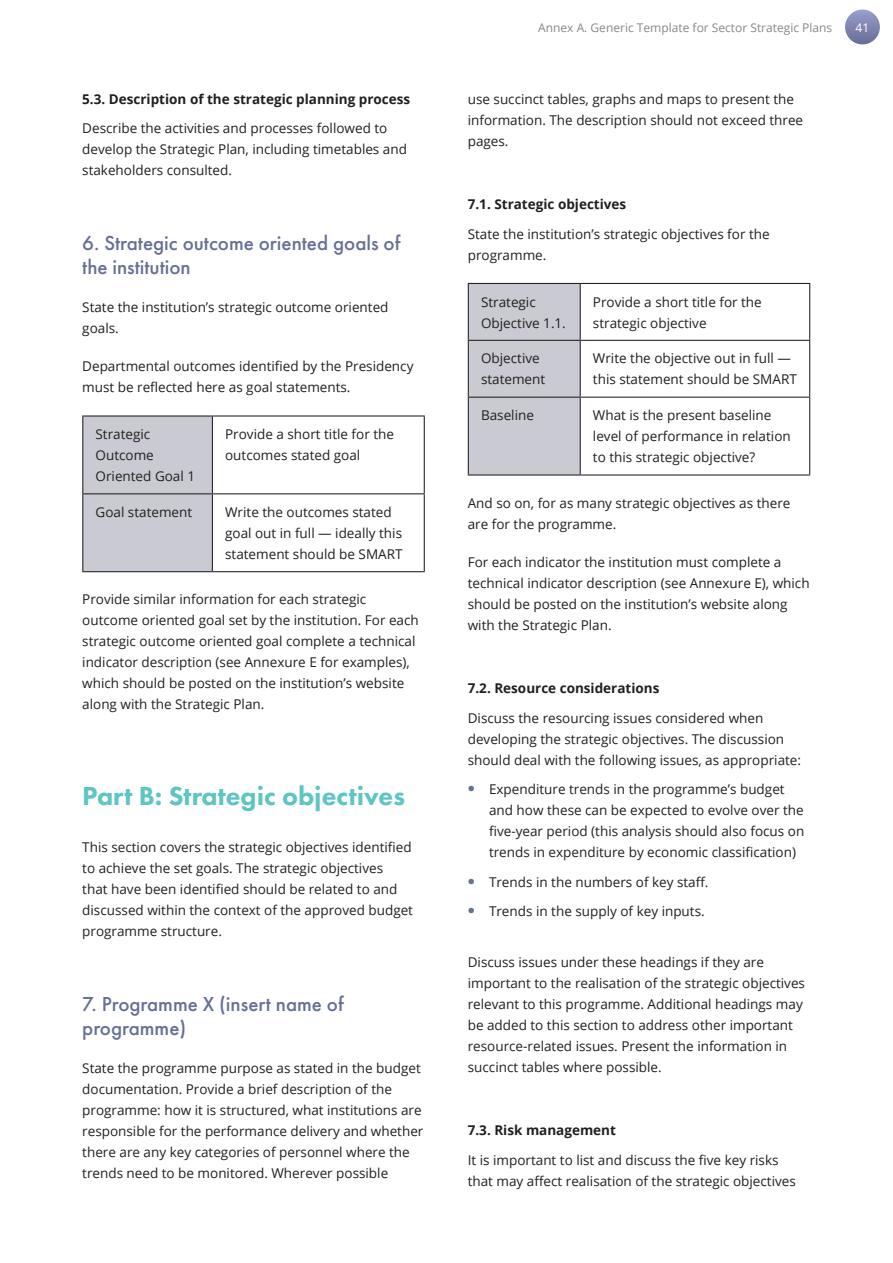
<style>
.page{position:relative;width:893px;height:1263px;background:#fff}
.page>*{position:absolute;margin:0;border:0;box-sizing:border-box;transform-origin:0 0}
.hedaer_2{font:800 27px "Futura PT";color:#5fc5c3}
.header_3{font:500 21px/24px "Futura PT";color:#666f96}
.Body_text{font:13.5px/21px "Open Sans";color:#231f20}
.header_4{font:700 13.5px "Open Sans";color:#231f20}
.t1{font:12px "Open Sans";color:#87888a}
.t2{font:12px "Open Sans";color:#fff}
.s1{font-family:"Myriad Pro";font-weight:700;font-size:21px;color:#666f96}
</style>
<div class="page">
<div style="left:845px;top:10px;width:35px;height:34px;background:linear-gradient(to bottom,#999ecd,#697098);border-radius:50%"></div>
<div style="left:83px;top:416px;width:129px;height:155px;background:#c9cad2"></div>
<hr style="left:82px;top:415px;width:130px;height:1px;background:#231f20">
<hr style="left:82px;top:416px;width:1px;height:77px;background:#231f20">
<hr style="left:212px;top:415px;width:213px;height:1px;background:#231f20">
<hr style="left:212px;top:416px;width:1px;height:77px;background:#231f20">
<hr style="left:424px;top:416px;width:1px;height:77px;background:#231f20">
<hr style="left:82px;top:493px;width:130px;height:1px;background:#231f20">
<hr style="left:82px;top:494px;width:1px;height:77px;background:#231f20">
<hr style="left:212px;top:493px;width:213px;height:1px;background:#231f20">
<hr style="left:212px;top:494px;width:1px;height:77px;background:#231f20">
<hr style="left:424px;top:494px;width:1px;height:77px;background:#231f20">
<hr style="left:82px;top:571px;width:130px;height:1px;background:#231f20">
<hr style="left:212px;top:571px;width:213px;height:1px;background:#231f20">
<div style="left:469px;top:284px;width:111px;height:190px;background:#c9cad2"></div>
<hr style="left:468px;top:283px;width:112px;height:1px;background:#231f20">
<hr style="left:468px;top:284px;width:1px;height:56px;background:#231f20">
<hr style="left:580px;top:283px;width:230px;height:1px;background:#231f20">
<hr style="left:580px;top:284px;width:1px;height:56px;background:#231f20">
<hr style="left:809px;top:284px;width:1px;height:56px;background:#231f20">
<hr style="left:468px;top:340px;width:112px;height:1px;background:#231f20">
<hr style="left:468px;top:341px;width:1px;height:56px;background:#231f20">
<hr style="left:580px;top:340px;width:230px;height:1px;background:#231f20">
<hr style="left:580px;top:341px;width:1px;height:56px;background:#231f20">
<hr style="left:809px;top:341px;width:1px;height:56px;background:#231f20">
<hr style="left:468px;top:397px;width:112px;height:1px;background:#231f20">
<hr style="left:468px;top:398px;width:1px;height:76px;background:#231f20">
<hr style="left:580px;top:397px;width:230px;height:1px;background:#231f20">
<hr style="left:580px;top:398px;width:1px;height:76px;background:#231f20">
<hr style="left:809px;top:398px;width:1px;height:76px;background:#231f20">
<hr style="left:468px;top:474px;width:112px;height:1px;background:#231f20">
<hr style="left:580px;top:474px;width:230px;height:1px;background:#231f20">
<p class="header_4" style="left:82px;top:89px;width:329px">5.3. Description of the strategic planning process</p>
<p class="Body_text" style="left:82px;top:118px;width:326px">Describe the activities and processes followed to develop the Strategic Plan, including timetables and stakeholders consulted.</p>
<p class="header_3" style="left:82px;top:231px;width:320px">6. Strategic outcome oriented goals of the institution</p>
<p class="Body_text" style="left:82px;top:297px;width:308px">State the institution’s strategic outcome oriented goals.</p>
<p class="Body_text" style="left:82px;top:356px;width:333px">Departmental outcomes identified by the Presidency must be reflected here as goal statements.</p>
<p class="Body_text" style="left:96px;top:423px;width:101px">Strategic<br>Outcome<br>Oriented Goal 1</p>
<p class="Body_text" style="left:225px;top:423px;width:170px">Provide a short title for the outcomes stated goal</p>
<p class="Body_text" style="left:96px;top:501px;width:98px">Goal statement</p>
<p class="Body_text" style="left:225px;top:501px;width:179px">Write the outcomes stated goal out in full — ideally this statement should be SMART</p>
<p class="Body_text" style="left:82px;top:588px;width:338px">Provide similar information for each strategic outcome oriented goal set by the institution. For each strategic outcome oriented goal complete a technical indicator description (see Annexure E for examples), which should be posted on the institution’s website along with the Strategic Plan.</p>
<p class="hedaer_2" style="left:82px;top:779px;width:324px">Part B: Strategic objectives</p>
<p class="Body_text" style="left:82px;top:836px;width:332px">This section covers the strategic objectives identified to achieve the set goals. The strategic objectives<br>that have been identified should be related to and discussed within the context of the approved budget programme structure.</p>
<p class="header_3" style="left:82px;top:992px;width:263px">7. Programme X (insert name of programme)</p>
<p class="Body_text" style="left:82px;top:1057px;width:343px">State the programme purpose as stated in the budget documentation. Provide a brief description of the programme: how it is structured, what institutions are responsible for the performance delivery and whether there are any key categories of personnel where the trends need to be monitored. Wherever possible</p>
<p class="t1" style="left:538px;top:19px;width:296px">Annex A. Generic Template for Sector Strategic Plans</p>
<p class="t2" style="left:856px;top:19px;width:15px">41</p>
<p class="Body_text" style="left:468px;top:88px;width:337px">use succinct tables, graphs and maps to present the information. The description should not exceed three pages.</p>
<p class="header_4" style="left:468px;top:195px;width:160px">7.1. Strategic objectives</p>
<p class="Body_text" style="left:468px;top:223px;width:303px">State the institution’s strategic objectives for the programme.</p>
<p class="Body_text" style="left:481px;top:291px;width:86px">Strategic<br>Objective 1.1.</p>
<p class="Body_text" style="left:593px;top:291px;width:170px">Provide a short title for the strategic objective</p>
<p class="Body_text" style="left:481px;top:348px;width:66px">Objective statement</p>
<p class="Body_text" style="left:593px;top:348px;width:205px">Write the objective out in full — this statement should be SMART</p>
<p class="Body_text" style="left:481px;top:404px;width:54px">Baseline</p>
<p class="Body_text" style="left:593px;top:404px;width:199px">What is the present baseline level of performance in relation to this strategic objective?</p>
<p class="Body_text" style="left:468px;top:492px;width:324px">And so on, for as many strategic objectives as there are for the programme.</p>
<p class="Body_text" style="left:468px;top:551px;width:343px">For each indicator the institution must complete a technical indicator description (see Annexure E), which should be posted on the institution’s website along with the Strategic Plan.</p>
<p class="header_4" style="left:468px;top:679px;width:193px">7.2. Resource considerations</p>
<p class="Body_text" style="left:468px;top:707px;width:335px">Discuss the resourcing issues considered when developing the strategic objectives. The discussion should deal with the following issues, as appropriate:</p>
<p class="Body_text" style="left:489px;top:778px;width:317px;text-indent:-21px"><span class="s1">•</span> Expenditure trends in the programme’s budget and how these can be expected to evolve over the five-year period (this analysis should also focus on trends in expenditure by economic classification)</p>
<p class="Body_text" style="left:468px;top:871px;width:242px"><span class="s1">•</span> Trends in the numbers of key staff.</p>
<p class="Body_text" style="left:468px;top:900px;width:238px"><span class="s1">•</span> Trends in the supply of key inputs.</p>
<p class="Body_text" style="left:468px;top:951px;width:339px">Discuss issues under these headings if they are important to the realisation of the strategic objectives relevant to this programme. Additional headings may be added to this section to address other important resource-related issues. Present the information in succinct tables where possible.</p>
<p class="header_4" style="left:468px;top:1121px;width:150px">7.3. Risk management</p>
<p class="Body_text" style="left:468px;top:1149px;width:330px">It is important to list and discuss the five key risks that may affect realisation of the strategic objectives</p>
</div>
